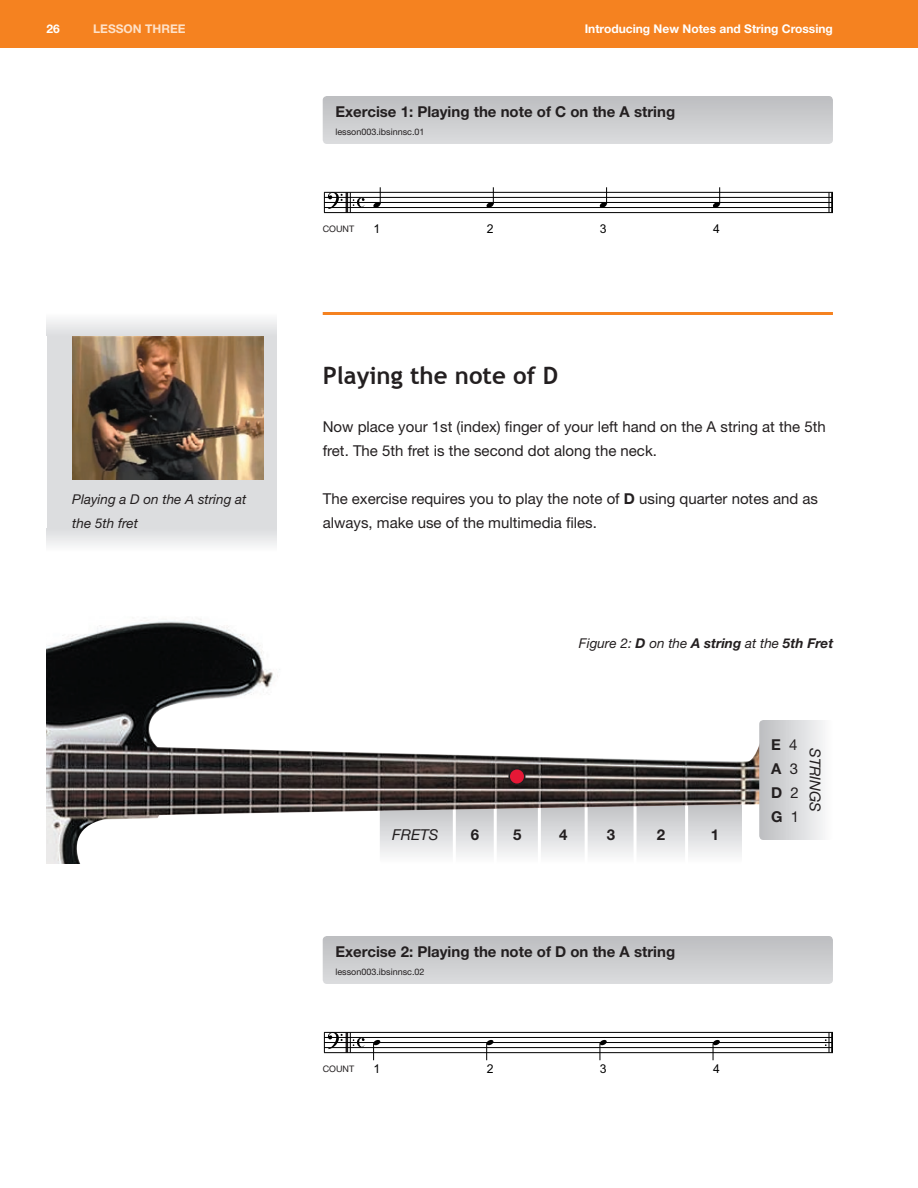
<style>
.page{position:relative;width:918px;height:1188px;background:#fff}
.page>*{position:absolute;margin:0;border:0;box-sizing:border-box;transform-origin:0 0}
.t1{font:700 24px "Trebuchet MS";color:#231f20}
.t2{font:15px/24px "Helvetica Neue";color:#231f20}
.t3{font:700 15px/24px "Helvetica Neue";color:#231f20;text-align:justify}
.t4{font:italic 15px "Helvetica Neue";color:#231f20}
.t5{font:italic 13.5px/24px "Helvetica Neue";color:#231f20}
.t6{font:12.15px "Arial";color:#000}
.t7{font:700 12px "Helvetica Neue LT Std";color:#fff}
.t8{font:700 12px "Helvetica Neue LT Std";color:#fee1c8}
.t9{font:9px "Helvetica Neue";color:#231f20}
.s1{font-weight:700}
.s2{font-weight:400}
</style>
<div class="page">
<div style="left:0;top:0;width:918px;height:48px;background:#f58220"></div>
<svg style="left:323px;top:96px;width:510px;height:48px;background:#cbccce"></svg>
<hr style="left:323px;top:312px;width:510px;height:3px;background:#f58220">
<img style="left:47px;top:619px;width:712px;height:245px">
<div style="left:752px;top:674px;width:87px;height:69px;background:#fff"></div>
<div style="left:509px;top:769px;width:16px;height:15px;background:#e51836;border-radius:50%"></div>
<div style="left:508px;top:768px;width:17px;height:17px;border:2px solid #231f20;border-radius:50%"></div>
<svg style="left:759px;top:720px;width:64px;height:120px;background:#d7d8da"></svg>
<div style="left:47px;top:336px;width:229px;height:192px;background:#dcdddf"></div>
<div style="left:47px;top:528px;width:229px;height:24px;background:linear-gradient(to bottom,#dbdcde,#fcfcfc)"></div>
<div style="left:47px;top:312px;width:229px;height:24px;background:linear-gradient(to bottom,#fff,#dedfe1)"></div>
<img style="left:72px;top:336px;width:192px;height:144px">
<svg style="left:323px;top:936px;width:510px;height:48px;background:#cbccce"></svg>
<hr style="left:346px;top:192px;width:2px;height:21px;background:#231f20">
<svg style="left:350px;top:193px;width:15px;height:19px"></svg>
<svg style="left:829px;top:193px;width:1px;height:19px"></svg>
<hr style="left:831px;top:192px;width:2px;height:21px;background:#000">
<hr style="left:324px;top:212px;width:509px;height:1px;background:#000">
<hr style="left:324px;top:207px;width:509px;height:1px;background:#000">
<hr style="left:324px;top:202px;width:509px;height:1px;background:#000">
<hr style="left:324px;top:197px;width:509px;height:1px;background:#000">
<hr style="left:324px;top:192px;width:509px;height:1px;background:#000">
<svg style="left:324px;top:192px;width:19px;height:21px"></svg>
<svg style="left:373px;top:187px;width:8px;height:20px"></svg>
<svg style="left:487px;top:187px;width:7px;height:20px"></svg>
<svg style="left:600px;top:187px;width:7px;height:20px"></svg>
<svg style="left:713px;top:187px;width:7px;height:20px"></svg>
<hr style="left:346px;top:1032px;width:2px;height:21px;background:#231f20">
<svg style="left:350px;top:1033px;width:15px;height:19px"></svg>
<hr style="left:831px;top:1032px;width:2px;height:21px;background:#000">
<svg style="left:825px;top:1033px;width:5px;height:19px"></svg>
<hr style="left:324px;top:1052px;width:509px;height:1px;background:#000">
<hr style="left:324px;top:1047px;width:509px;height:1px;background:#000">
<hr style="left:324px;top:1042px;width:509px;height:1px;background:#000">
<hr style="left:324px;top:1037px;width:509px;height:1px;background:#000">
<hr style="left:324px;top:1032px;width:509px;height:1px;background:#000">
<svg style="left:324px;top:1032px;width:19px;height:21px"></svg>
<svg style="left:373px;top:1040px;width:7px;height:20px"></svg>
<svg style="left:486px;top:1040px;width:7px;height:20px"></svg>
<svg style="left:600px;top:1040px;width:7px;height:20px"></svg>
<svg style="left:713px;top:1040px;width:7px;height:20px"></svg>
<p class="t7" style="left:46px;top:21px;width:15px">26</p>
<p class="t8" style="left:93px;top:21px;width:94px">LESSON THREE</p>
<p class="t5" style="left:72px;top:487px;width:176px">Playing a D on the A string at the 5th fret</p>
<p class="t7" style="left:585px;top:21px;width:250px">Introducing New Notes and String Crossing</p>
<p class="t3" style="left:335px;top:99px;width:341px">Exercise 1: Playing the note of C on the A string</p>
<p class="t9" style="left:335px;top:126px;width:91px">lesson003.ibsinnsc.01</p>
<p class="t9" style="left:323px;top:223px;width:33px">COUNT</p>
<p class="t6" style="left:374px;top:222px;width:8px">1</p>
<p class="t6" style="left:487px;top:222px;width:8px">2</p>
<p class="t6" style="left:600px;top:222px;width:8px">3</p>
<p class="t6" style="left:713px;top:222px;width:8px">4</p>
<h1 class="t1" style="left:323px;top:360px;width:237px">Playing the note of D</h1>
<p class="t2" style="left:323px;top:414px;width:505px">Now place your 1st (index) finger of your left hand on the A string at the 5th fret. The 5th fret is the second dot along the neck.</p>
<p class="t2" style="left:323px;top:486px;width:497px">The exercise requires you to play the note of <span class="s1">D</span> using quarter notes and as always, make use of the multimedia files.</p>
<p class="t5" style="left:579px;top:631px;width:256px">Figure 2: <span class="s1">D</span> on the <span class="s1">A string</span> at the <span class="s1">5th Fret</span></p>
<p class="t4" style="left:392px;top:826px;width:48px">FRETS</p>
<p class="t3" style="left:471px;top:822px;width:10px">6</p>
<p class="t3" style="left:513px;top:822px;width:10px">5</p>
<p class="t3" style="left:559px;top:822px;width:10px">4</p>
<p class="t3" style="left:607px;top:822px;width:10px">3</p>
<p class="t3" style="left:657px;top:822px;width:10px">2</p>
<p class="t3" style="left:711px;top:822px;width:10px">1</p>
<p class="t3" style="left:335px;top:939px;width:341px">Exercise 2: Playing the note of D on the A string</p>
<p class="t9" style="left:335px;top:966px;width:91px">lesson003.ibsinnsc.02</p>
<p class="t9" style="left:323px;top:1063px;width:33px">COUNT</p>
<p class="t6" style="left:374px;top:1062px;width:8px">1</p>
<p class="t6" style="left:487px;top:1062px;width:8px">2</p>
<p class="t6" style="left:600px;top:1062px;width:8px">3</p>
<p class="t6" style="left:713px;top:1062px;width:8px">4</p>
<p class="t3" style="left:771px;top:732px;width:30px">E <span class="s2">4<br></span>A <span class="s2">3<br></span>D <span class="s2">2<br></span>G <span class="s2">1</span></p>
<p class="t4" style="left:824px;top:748px;width:66px;rotate:90deg">STRINGS</p>
</div>
